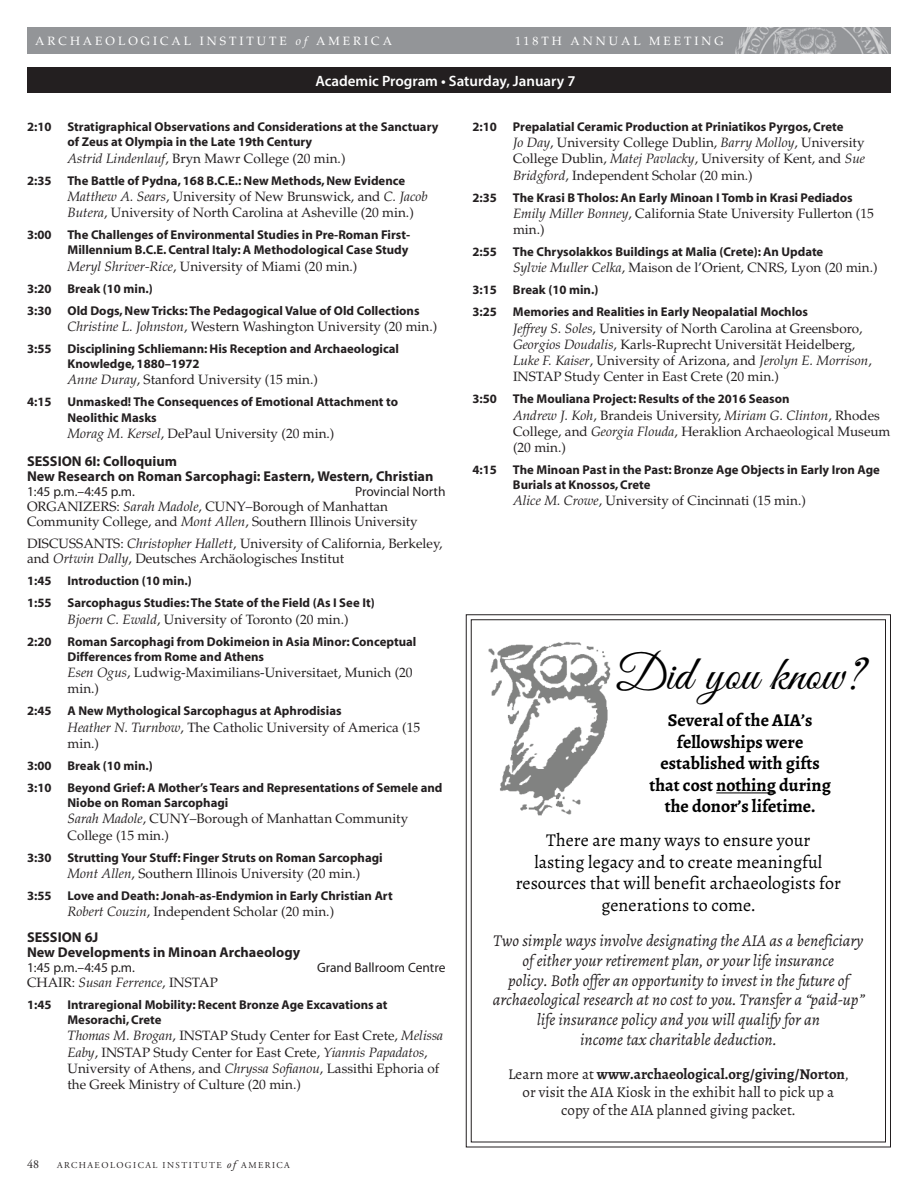
<style>
.page{position:relative;width:918px;height:1188px;background:#fff}
.page>*{position:absolute;margin:0;border:0;box-sizing:border-box;transform-origin:0 0}
.t1{font:48.9px "Great Vibes";color:#000}
.t2{font:18px/21.6px "Alegreya";color:#000;text-align:center}
.t3{font:700 18px/21.6px "Alegreya";color:#000;text-align:center}
.t4{font:italic 16.5px/19.8px "Alegreya";color:#231f20;text-align:center}
.t5{font:15px/18px "Alegreya";color:#231f20;text-align:center}
.t6{font:600 15px "Myriad Pro";color:#fff}
.t7{font:700 14.25px/15px "Myriad Pro";color:#231f20}
.t8{font:13.5px/16.2px "Palatino";color:#231f20}
.t9{font:13.5px "Myriad";color:#231f20}
.t10{font:700 12.75px/15.3px "Myriad";color:#231f20}
.t11{font:12px "Palatino";letter-spacing:.25em;color:#fff}
.t12{font:12px "Adobe Garamond Pro";color:#231f20}
.t13{font:9px "Adobe Garamond Pro";letter-spacing:.165em;color:#231f20}
.s1{font-style:italic}
.s2{font-weight:700}
.s3{font-style:italic;font-size:11.25px}
</style>
<div class="page">
<div style="left:27px;top:27px;width:864px;height:27px;background:#939598"></div>
<img style="left:735px;top:27px;width:154px;height:27px">
<div style="left:27px;top:68px;width:864px;height:25px;background:#231f20"></div>
<svg style="left:466px;top:614px;width:425px;height:534px"></svg>
<p class="t11" style="left:35px;top:34px;width:358px">ARCHAEOLOGICAL INSTITUTE <span class="s1">of</span> AMERICA</p>
<p class="t11" style="left:515px;top:34px;width:210px">118TH ANNUAL MEETING</p>
<p class="t6" style="left:316px;top:71px;width:261px">Academic Program • Saturday, January 7</p>
<p class="t10" style="left:472px;top:120px;width:26px">2:10</p>
<p class="t10" style="left:513px;top:120px;width:332px">Prepalatial Ceramic Production at Priniatikos Pyrgos, Crete</p>
<p class="t8" style="left:513px;top:135px;width:354px;text-align:justify"><span class="s1">Jo Day</span>, University College Dublin, <span class="s1">Barry Molloy</span>, University College Dublin, <span class="s1">Matej Pavlacky</span>, University of Kent, and <span class="s1">Sue Bridgford</span>, Independent Scholar (20 min.)</p>
<p class="t10" style="left:472px;top:190px;width:26px">2:35</p>
<p class="t10" style="left:513px;top:190px;width:341px">The Krasi B Tholos: An Early Minoan I Tomb in Krasi Pediados</p>
<p class="t8" style="left:513px;top:205px;width:362px"><span class="s1">Emily Miller Bonney</span>, California State University Fullerton (15 min.)</p>
<p class="t10" style="left:472px;top:245px;width:26px">2:55</p>
<p class="t10" style="left:513px;top:245px;width:312px">The Chrysolakkos Buildings at Malia (Crete): An Update</p>
<p class="t8" style="left:513px;top:260px;width:366px"><span class="s1">Sylvie Muller Celka</span>, Maison de l’Orient, CNRS, Lyon (20 min.)</p>
<p class="t10" style="left:472px;top:283px;width:26px">3:15</p>
<p class="t10" style="left:513px;top:283px;width:87px">Break (10 min.)</p>
<p class="t10" style="left:472px;top:305px;width:26px">3:25</p>
<p class="t10" style="left:513px;top:305px;width:297px">Memories and Realities in Early Neopalatial Mochlos</p>
<p class="t8" style="left:513px;top:320px;width:360px"><span class="s1">Jeffrey S. Soles</span>, University of North Carolina at Greensboro, <span class="s1">Georgios Doudalis</span>, Karls-Ruprecht Universität Heidelberg, <span class="s1">Luke F. Kaiser</span>, University of Arizona, and <span class="s1">Jerolyn E. Morrison</span>, INSTAP Study Center in East Crete (20 min.)</p>
<p class="t10" style="left:472px;top:392px;width:26px">3:50</p>
<p class="t10" style="left:513px;top:392px;width:278px">The Mouliana Project: Results of the 2016 Season</p>
<p class="t8" style="left:513px;top:407px;width:379px"><span class="s1">Andrew J. Koh</span>, Brandeis University, <span class="s1">Miriam G. Clinton</span>, Rhodes<br>College, and <span class="s1">Georgia Flouda</span>, Heraklion Archaeological Museum (20 min.)</p>
<p class="t10" style="left:472px;top:462px;width:26px">4:15</p>
<p class="t10" style="left:513px;top:462px;width:368px">The Minoan Past in the Past: Bronze Age Objects in Early Iron Age<br>Burials at Knossos, Crete</p>
<p class="t8" style="left:513px;top:493px;width:294px"><span class="s1">Alice M. Crowe</span>, University of Cincinnati (15 min.)</p>
<p class="t10" style="left:27px;top:120px;width:26px">2:10</p>
<p class="t10" style="left:67px;top:120px;width:372px">Stratigraphical Observations and Considerations at the Sanctuary of Zeus at Olympia in the Late 19th Century</p>
<p class="t8" style="left:68px;top:150px;width:280px"><span class="s1">Astrid Lindenlauf</span>, Bryn Mawr College (20 min.)</p>
<p class="t10" style="left:27px;top:173px;width:26px">2:35</p>
<p class="t10" style="left:67px;top:173px;width:339px">The Battle of Pydna, 168 B.C.E.: New Methods, New Evidence</p>
<p class="t8" style="left:68px;top:188px;width:362px"><span class="s1">Matthew A. Sears</span>, University of New Brunswick, and <span class="s1">C. Jacob<br>Butera</span>, University of North Carolina at Asheville (20 min.)</p>
<p class="t10" style="left:27px;top:228px;width:26px">3:00</p>
<p class="t10" style="left:67px;top:228px;width:344px">The Challenges of Environmental Studies in Pre-Roman First-<br>Millennium B.C.E. Central Italy: A Methodological Case Study</p>
<p class="t8" style="left:68px;top:258px;width:291px"><span class="s1">Meryl Shriver-Rice</span>, University of Miami (20 min.)</p>
<p class="t10" style="left:27px;top:281px;width:26px">3:20</p>
<p class="t10" style="left:67px;top:281px;width:87px">Break (10 min.)</p>
<p class="t10" style="left:27px;top:303px;width:26px">3:30</p>
<p class="t10" style="left:67px;top:303px;width:354px">Old Dogs, New Tricks: The Pedagogical Value of Old Collections</p>
<p class="t8" style="left:68px;top:318px;width:371px"><span class="s1">Christine L. Johnston</span>, Western Washington University (20 min.)</p>
<p class="t10" style="left:27px;top:341px;width:26px">3:55</p>
<p class="t10" style="left:67px;top:341px;width:333px">Disciplining Schliemann: His Reception and Archaeological<br>Knowledge, 1880–1972</p>
<p class="t8" style="left:68px;top:372px;width:252px"><span class="s1">Anne Duray</span>, Stanford University (15 min.)</p>
<p class="t10" style="left:27px;top:395px;width:26px">4:15</p>
<p class="t10" style="left:67px;top:395px;width:332px">Unmasked! The Consequences of Emotional Attachment to<br>Neolithic Masks</p>
<p class="t8" style="left:68px;top:426px;width:268px"><span class="s1">Morag M. Kersel</span>, DePaul University (20 min.)</p>
<p class="t7" style="left:27px;top:454px;width:408px">SESSION 6I: Colloquium<br>New Research on Roman Sarcophagi: Eastern, Western, Christian</p>
<p class="t9" style="left:27px;top:485px;width:109px">1:45 p.m.–4:45 p.m.</p>
<p class="t9" style="left:355px;top:485px;width:92px">Provincial North</p>
<p class="t8" style="left:27px;top:500px;width:392px;line-height:15px">ORGANIZERS: <span class="s1">Sarah Madole</span>, CUNY–Borough of Manhattan<br>Community College, and <span class="s1">Mont Allen</span>, Southern Illinois University</p>
<p class="t8" style="left:27px;top:536px;width:417px;line-height:15px">DISCUSSANTS: <span class="s1">Christopher Hallett</span>, University of California, Berkeley, and <span class="s1">Ortwin Dally</span>, Deutsches Archäologisches Institut</p>
<p class="t10" style="left:27px;top:574px;width:26px">1:45</p>
<p class="t10" style="left:67px;top:574px;width:126px">Introduction (10 min.)</p>
<p class="t10" style="left:27px;top:596px;width:26px">1:55</p>
<p class="t10" style="left:67px;top:596px;width:309px">Sarcophagus Studies: The State of the Field (As I See It)</p>
<p class="t8" style="left:68px;top:611px;width:283px"><span class="s1">Bjoern C. Ewald</span>, University of Toronto (20 min.)</p>
<p class="t10" style="left:27px;top:634px;width:26px">2:20</p>
<p class="t10" style="left:67px;top:634px;width:350px">Roman Sarcophagi from Dokimeion in Asia Minor: Conceptual<br>Differences from Rome and Athens</p>
<p class="t8" style="left:68px;top:665px;width:347px"><span class="s1">Esen Ogus</span>, Ludwig-Maximilians-Universitaet, Munich (20 min.)</p>
<p class="t10" style="left:27px;top:704px;width:26px">2:45</p>
<p class="t10" style="left:67px;top:704px;width:276px">A New Mythological Sarcophagus at Aphrodisias</p>
<p class="t8" style="left:68px;top:719px;width:354px"><span class="s1">Heather N. Turnbow</span>, The Catholic University of America (15 min.)</p>
<p class="t10" style="left:27px;top:758px;width:26px">3:00</p>
<p class="t10" style="left:67px;top:758px;width:87px">Break (10 min.)</p>
<p class="t10" style="left:27px;top:780px;width:26px">3:10</p>
<p class="t10" style="left:67px;top:780px;width:377px">Beyond Grief: A Mother’s Tears and Representations of Semele and<br>Niobe on Roman Sarcophagi</p>
<p class="t8" style="left:68px;top:811px;width:342px"><span class="s1">Sarah Madole</span>, CUNY–Borough of Manhattan Community<br>College (15 min.)</p>
<p class="t10" style="left:27px;top:850px;width:26px">3:30</p>
<p class="t10" style="left:67px;top:850px;width:317px">Strutting Your Stuff: Finger Struts on Roman Sarcophagi</p>
<p class="t8" style="left:68px;top:865px;width:294px"><span class="s1">Mont Allen</span>, Southern Illinois University (20 min.)</p>
<p class="t10" style="left:27px;top:888px;width:26px">3:55</p>
<p class="t10" style="left:67px;top:888px;width:327px">Love and Death: Jonah-as-Endymion in Early Christian Art</p>
<p class="t8" style="left:68px;top:904px;width:268px"><span class="s1">Robert Couzin</span>, Independent Scholar (20 min.)</p>
<p class="t7" style="left:27px;top:929px;width:275px">SESSION 6J<br>New Developments in Minoan Archaeology</p>
<p class="t9" style="left:27px;top:961px;width:109px">1:45 p.m.–4:45 p.m.</p>
<p class="t9" style="left:317px;top:961px;width:130px">Grand Ballroom Centre</p>
<p class="t8" style="left:27px;top:974px;width:192px">CHAIR: <span class="s1">Susan Ferrence</span>, INSTAP</p>
<p class="t10" style="left:27px;top:997px;width:26px">1:45</p>
<p class="t10" style="left:67px;top:997px;width:322px">Intraregional Mobility: Recent Bronze Age Excavations at<br>Mesorachi, Crete</p>
<p class="t8" style="left:68px;top:1028px;width:377px"><span class="s1">Thomas M. Brogan</span>, INSTAP Study Center for East Crete, <span class="s1">Melissa Eaby</span>, INSTAP Study Center for East Crete, <span class="s1">Yiannis Papadatos</span>, University of Athens, and <span class="s1">Chryssa Sofianou</span>, Lassithi Ephoria of the Greek Ministry of Culture (20 min.)</p>
<h1 class="t1" style="left:616px;top:647px;width:249px">Did you know?</h1>
<h2 class="t3" style="left:649px;top:709px;width:183px">Several of the AIA’s fellowships were established with gifts that cost nothing during the donor’s lifetime.</h2>
<h2 class="t2" style="left:516px;top:829px;width:327px">There are many ways to ensure your<br>lasting legacy and to create meaningful resources that will benefit archaeologists for generations to come.</h2>
<p class="t4" style="left:493px;top:931px;width:373px">Two simple ways involve designating the AIA as a beneficiary of either your retirement plan, or your life insurance<br>policy. Both offer an opportunity to invest in the future of archaeological research at no cost to you. Transfer a “paid-up” life insurance policy and you will qualify for an<br>income tax charitable deduction.</p>
<p class="t5" style="left:508px;top:1065px;width:342px">Learn more at <span class="s2">www.archaeological.org/giving/Norton</span>, or visit the AIA Kiosk in the exhibit hall to pick up a copy of the AIA planned giving packet.</p>
<p class="t12" style="left:27px;top:1157px;width:13px">48</p>
<p class="t13" style="left:57px;top:1159px;width:234px">ARCHAEOLOGICAL INSTITUTE <span class="s3">of</span> AMERICA</p>
</div>
